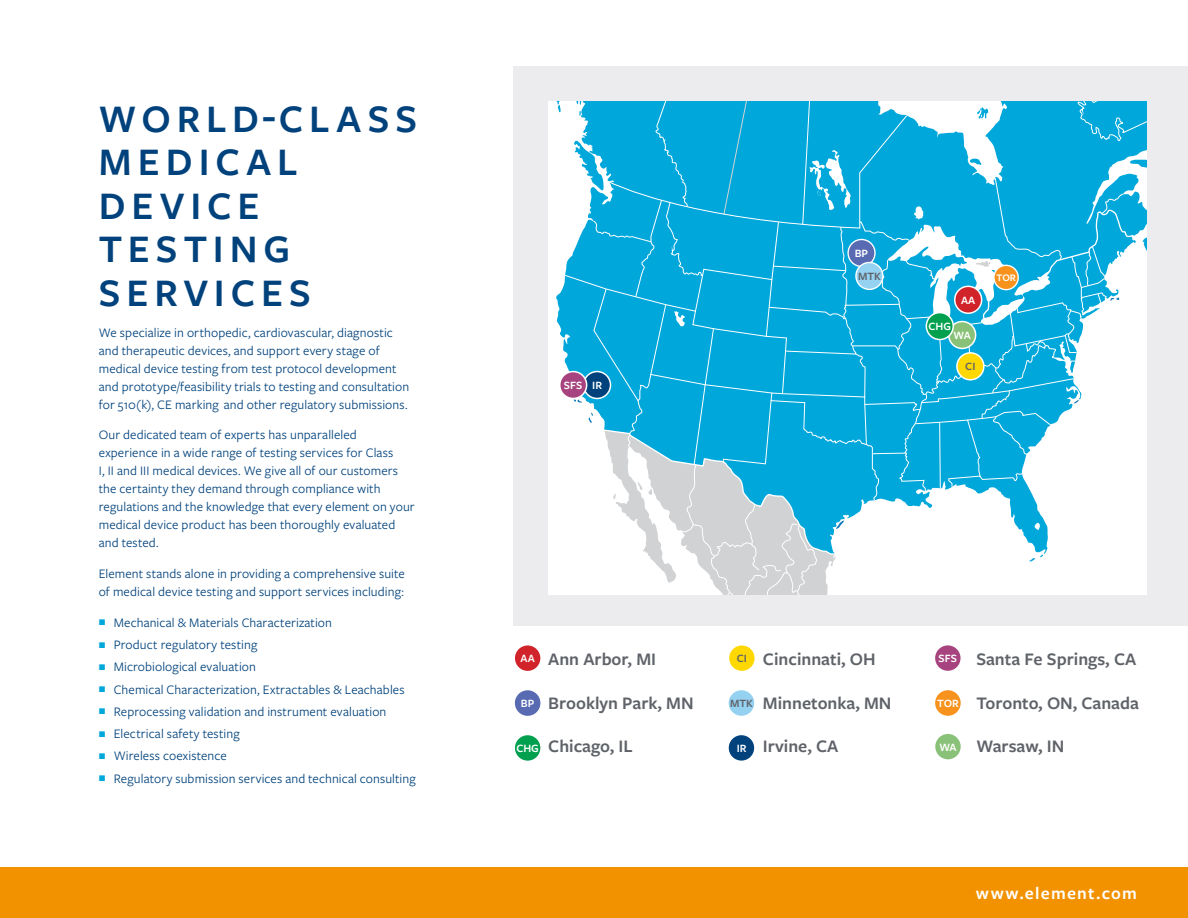
<style>
.page{position:relative;width:1188px;height:918px;background:#fff}
.page>*{position:absolute;margin:0;border:0;box-sizing:border-box;transform-origin:0 0}
.t1{font:600 40.5px/43.5px "Freight Sans Pro";letter-spacing:.145em;color:#01427c}
.t2{font:600 18.3px "Freight Sans Pro";color:#5f6369}
.t3{font:600 18px "Freight Sans Pro";letter-spacing:.07em;color:#fff}
.t4{font:13.5px/18px "Freight Sans Pro";letter-spacing:.01em;color:#01427c}
.t5{font:600 11.55px "Freight Sans Pro";color:#fff}
.t6{font:600 11.55px "Freight Sans Pro";color:#5f6369}
.t7{font:600 10.5px "Freight Sans Pro";color:#fff}
.s1{color:#00a7db}
</style>
<div class="page">
<div style="left:0;top:867px;width:1188px;height:51px;background:#f39200"></div>
<div style="left:513px;top:66px;width:675px;height:560px;background:#ececee"></div>
<div style="left:549px;top:102px;width:24px;height:452px;background:#fff"></div>
<svg style="left:558px;top:102px;width:15px;height:216px;background:#e6f6fb"></svg>
<svg style="left:556px;top:102px;width:7px;height:11px"></svg>
<svg style="left:564px;top:275px;width:9px;height:226px;background:#91d9ef"></svg>
<svg style="left:573px;top:102px;width:574px;height:493px;background:#59c3e5"></svg>
<div style="left:994px;top:265px;width:24px;height:25px;background:#f7931d;border-radius:50%"></div>
<div style="left:993px;top:265px;width:26px;height:25px;border:1px solid #fff;border-radius:50%"></div>
<div style="left:955px;top:286px;width:27px;height:27px;background:#d1232a;border-radius:50%"></div>
<div style="left:954px;top:286px;width:28px;height:28px;border:2px solid #fff;border-radius:50%"></div>
<div style="left:848px;top:240px;width:27px;height:26px;background:#576ab2;border-radius:50%"></div>
<div style="left:847px;top:239px;width:29px;height:28px;border:1px solid #fff;border-radius:50%"></div>
<div style="left:856px;top:262px;width:27px;height:27px;background:#95d2f2;border-radius:50%"></div>
<div style="left:855px;top:262px;width:29px;height:28px;border:1px solid #fff;border-radius:50%"></div>
<div style="left:957px;top:353px;width:27px;height:27px;background:#ffd801;border-radius:50%"></div>
<div style="left:956px;top:352px;width:29px;height:29px;border:2px solid #fff;border-radius:50%"></div>
<div style="left:514px;top:645px;width:27px;height:27px;background:#d1232a;border-radius:50%"></div>
<div style="left:513px;top:644px;width:29px;height:28px;border:2px solid #fff;border-radius:50%"></div>
<div style="left:514px;top:690px;width:27px;height:27px;background:#576ab2;border-radius:50%"></div>
<div style="left:514px;top:689px;width:28px;height:28px;border:1px solid #fff;border-radius:50%"></div>
<div style="left:514px;top:734px;width:27px;height:27px;background:#00a04f;border-radius:50%"></div>
<div style="left:513px;top:734px;width:29px;height:28px;border:2px solid #fff;border-radius:50%"></div>
<div style="left:728px;top:645px;width:27px;height:27px;background:#ffd801;border-radius:50%"></div>
<div style="left:728px;top:644px;width:28px;height:28px;border:2px solid #fff;border-radius:50%"></div>
<div style="left:934px;top:645px;width:27px;height:27px;background:#a7447f;border-radius:50%"></div>
<div style="left:934px;top:644px;width:28px;height:28px;border:2px solid #fff;border-radius:50%"></div>
<div style="left:934px;top:690px;width:27px;height:26px;background:#f7931d;border-radius:50%"></div>
<div style="left:934px;top:689px;width:28px;height:28px;border:1px solid #fff;border-radius:50%"></div>
<div style="left:935px;top:733px;width:26px;height:27px;background:#8ac179;border-radius:50%"></div>
<div style="left:934px;top:732px;width:28px;height:29px;border:2px solid #fff;border-radius:50%"></div>
<div style="left:728px;top:690px;width:27px;height:26px;background:#95d2f2;border-radius:50%"></div>
<div style="left:727px;top:689px;width:29px;height:28px;border:1px solid #fff;border-radius:50%"></div>
<div style="left:728px;top:734px;width:27px;height:27px;background:#01427c;border-radius:50%"></div>
<div style="left:727px;top:734px;width:29px;height:28px;border:2px solid #fff;border-radius:50%"></div>
<div style="left:949px;top:322px;width:27px;height:26px;background:#8ac179;border-radius:50%"></div>
<div style="left:948px;top:321px;width:28px;height:28px;border:2px solid #fff;border-radius:50%"></div>
<div style="left:584px;top:372px;width:27px;height:26px;background:#01427c;border-radius:50%"></div>
<div style="left:583px;top:371px;width:28px;height:28px;border:2px solid #fff;border-radius:50%"></div>
<div style="left:560px;top:372px;width:27px;height:26px;background:#a7447f;border-radius:50%"></div>
<div style="left:559px;top:371px;width:28px;height:28px;border:2px solid #fff;border-radius:50%"></div>
<div style="left:926px;top:313px;width:27px;height:27px;background:#00a04f;border-radius:50%"></div>
<div style="left:926px;top:312px;width:28px;height:28px;border:2px solid #fff;border-radius:50%"></div>
<p class="t1" style="left:99px;top:95px;width:320px">WORLD-CLASS<br>MEDICAL<br>DEVICE<br>TESTING<br>SERVICES</p>
<p class="t4" style="left:99px;top:323px;width:312px">We specialize in orthopedic, cardiovascular, diagnostic and therapeutic devices, and support every stage of medical device testing from test protocol development and prototype/feasibility trials to testing and consultation for 510(k), CE marking and other regulatory submissions.</p>
<p class="t4" style="left:99px;top:425px;width:317px">Our dedicated team of experts has unparalleled experience in a wide range of testing services for Class<br>I, II and III medical devices. We give all of our customers the certainty they demand through compliance with regulations and the knowledge that every element on your medical device product has been thoroughly evaluated and tested.</p>
<p class="t4" style="left:99px;top:564px;width:308px">Element stands alone in providing a comprehensive suite of medical device testing and support services including:</p>
<p class="t4" style="left:99px;top:613px;width:235px"><span class="s1">P</span> Mechanical &amp; Materials Characterization</p>
<p class="t4" style="left:99px;top:635px;width:160px"><span class="s1">P</span> Product regulatory testing</p>
<p class="t4" style="left:99px;top:657px;width:159px"><span class="s1">P</span> Microbiological evaluation</p>
<p class="t4" style="left:99px;top:680px;width:307px"><span class="s1">P</span> Chemical Characterization, Extractables &amp; Leachables</p>
<p class="t4" style="left:99px;top:702px;width:289px"><span class="s1">P</span> Reprocessing validation and instrument evaluation</p>
<p class="t4" style="left:99px;top:724px;width:142px"><span class="s1">P</span> Electrical safety testing</p>
<p class="t4" style="left:99px;top:746px;width:130px"><span class="s1">P</span> Wireless coexistence</p>
<p class="t4" style="left:99px;top:769px;width:319px"><span class="s1">P</span> Regulatory submission services and technical consulting</p>
<p class="t5" style="left:564px;top:377px;width:20px">SFS</p>
<p class="t5" style="left:592px;top:377px;width:11px">IR</p>
<p class="t5" style="left:855px;top:245px;width:15px">BP</p>
<p class="t6" style="left:858px;top:268px;width:24px">MTK</p>
<p class="t5" style="left:961px;top:292px;width:16px">AA</p>
<p class="t5" style="left:929px;top:318px;width:24px">CHG</p>
<p class="t5" style="left:954px;top:327px;width:19px">WA</p>
<p class="t6" style="left:965px;top:359px;width:12px">CI</p>
<p class="t7" style="left:996px;top:271px;width:21px">TOR</p>
<p class="t5" style="left:521px;top:651px;width:16px">AA</p>
<p class="t5" style="left:521px;top:695px;width:15px">BP</p>
<p class="t5" style="left:516px;top:740px;width:24px">CHG</p>
<p class="t2" style="left:548px;top:647px;width:109px">Ann Arbor, MI</p>
<p class="t6" style="left:737px;top:651px;width:12px">CI</p>
<p class="t2" style="left:548px;top:691px;width:147px">Brooklyn Park, MN</p>
<p class="t2" style="left:548px;top:734px;width:86px">Chicago, IL</p>
<p class="t6" style="left:730px;top:695px;width:24px">MTK</p>
<p class="t5" style="left:737px;top:740px;width:11px">IR</p>
<p class="t2" style="left:763px;top:647px;width:114px">Cincinnati, OH</p>
<p class="t2" style="left:763px;top:691px;width:130px">Minnetonka, MN</p>
<p class="t2" style="left:763px;top:734px;width:77px">Irvine, CA</p>
<p class="t5" style="left:939px;top:650px;width:20px">SFS</p>
<p class="t5" style="left:937px;top:695px;width:23px">TOR</p>
<p class="t5" style="left:939px;top:739px;width:19px">WA</p>
<p class="t2" style="left:976px;top:647px;width:161px">Santa Fe Springs, CA</p>
<p class="t2" style="left:976px;top:691px;width:164px">Toronto, ON, Canada</p>
<p class="t2" style="left:976px;top:734px;width:90px">Warsaw, IN</p>
<h3 class="t3" style="left:976px;top:881px;width:163px">www.element.com</h3>
</div>
